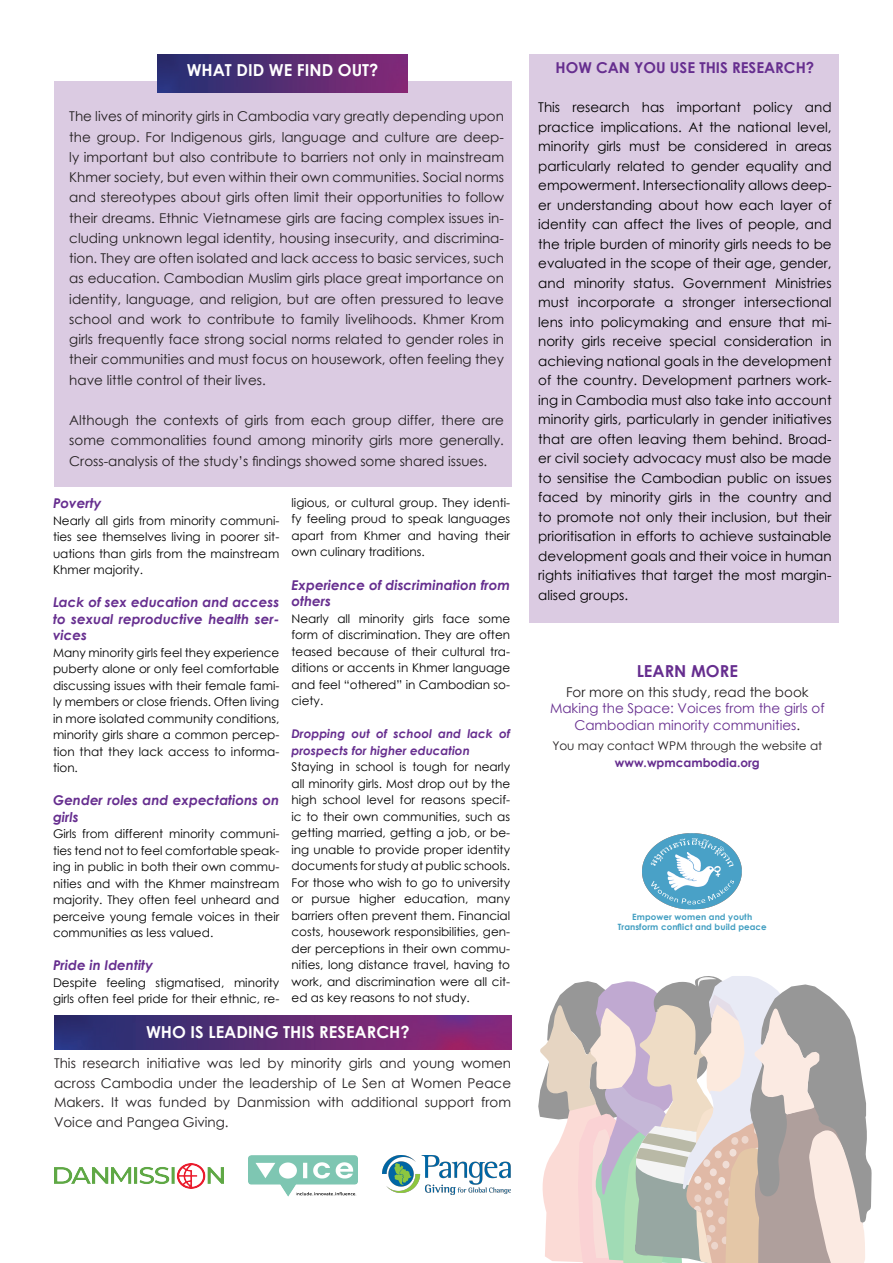
<style>
.page{position:relative;width:893px;height:1263px;background:#fff}
.page>*{position:absolute;margin:0;border:0;box-sizing:border-box;transform-origin:0 0}
.t1{font:700 16.5px "Century Gothic";color:#fff}
.t2{font:700 16.5px "Century Gothic";color:#662e8f}
.t3{font:700 15px "Century Gothic";color:#662e8f}
.t4{font:13.5px/20.2px "Century Gothic";color:#231f20;text-align:justify}
.t5{font:13.5px/19.5px "Century Gothic";color:#000;text-align:justify}
.t6{font:italic 700 13.5px/16.5px "Century Gothic";color:#662e8f}
.t7{font:13.5px/16.5px "Century Gothic";color:#662e8f;text-align:center}
.t8{font:12px/16.5px "Century Gothic";color:#000;text-align:justify}
.t9{font:italic 700 12px/16.5px "Century Gothic";color:#662e8f}
.t10{font:12px/16.5px "Century Gothic";color:#231f20;text-align:center}
.t11{font:700 8.7px "Century Gothic";letter-spacing:.01em;color:#419ec1}
.s1{color:#231f20}
.s2{font-weight:700;color:#662e8f}
</style>
<div class="page">
<img style="left:54px;top:1015px;width:457px;height:34px">
<div style="left:529px;top:54px;width:310px;height:568px;background:#dbcbe2"></div>
<div style="left:54px;top:81px;width:457px;height:406px;background:#dbcbe2"></div>
<img style="left:157px;top:54px;width:251px;height:38px">
<img style="left:643px;top:834px;width:99px;height:75px">
<img style="left:54px;top:1163px;width:170px;height:26px">
<img style="left:383px;top:1155px;width:127px;height:39px">
<img style="left:249px;top:1155px;width:109px;height:42px">
<svg style="left:538px;top:976px;width:334px;height:287px;background:#d1c8c3"></svg>
<p class="t1" style="left:187px;top:58px;width:193px">WHAT DID WE FIND OUT?</p>
<p class="t4" style="left:69px;top:106px;width:436px">The lives of minority girls in Cambodia vary greatly depending upon the group. For Indigenous girls, language and culture are deep&shy;ly important but also contribute to barriers not only in mainstream Khmer society, but even within their own communities. Social norms and stereotypes about girls often limit their opportunities to follow their dreams. Ethnic Vietnamese girls are facing complex issues in&shy;cluding unknown legal identity, housing insecurity, and discrimina&shy;tion. They are often isolated and lack access to basic services, such as education. Cambodian Muslim girls place great importance on identity, language, and religion, but are often pressured to leave school and work to contribute to family livelihoods. Khmer Krom girls frequently face strong social norms related to gender roles in their communities and must focus on housework, often feeling they have little control of their lives.</p>
<p class="t4" style="left:69px;top:410px;width:436px">Although the contexts of girls from each group differ, there are some commonalities found among minority girls more generally.<br>Cross-analysis of the study’s findings showed some shared issues.</p>
<p class="t6" style="left:53px;top:494px;width:50px">Poverty</p>
<p class="t8" style="left:53px;top:512px;width:228px">Nearly all girls from minority communi&shy;ties see themselves living in poorer sit&shy;uations than girls from the mainstream Khmer majority.</p>
<p class="t6" style="left:53px;top:593px;width:228px;text-align:justify">Lack of sex education and access to sexual reproductive health ser&shy;vices</p>
<p class="t8" style="left:53px;top:644px;width:228px">Many minority girls feel they experience puberty alone or only feel comfortable discussing issues with their female fami&shy;ly members or close friends. Often living in more isolated community conditions, minority girls share a common percep&shy;tion that they lack access to informa&shy;tion.</p>
<p class="t6" style="left:53px;top:791px;width:228px">Gender roles and expectations on girls</p>
<p class="t8" style="left:53px;top:825px;width:228px">Girls from different minority communi&shy;ties tend not to feel comfortable speak&shy;ing in public in both their own commu&shy;nities and with the Khmer mainstream majority. They often feel unheard and perceive young female voices in their communities as less valued.</p>
<p class="t6" style="left:53px;top:956px;width:102px">Pride in Identity</p>
<p class="t8" style="left:53px;top:974px;width:228px">Despite feeling stigmatised, minority girls often feel pride for their ethnic, re-</p>
<p class="t8" style="left:292px;top:494px;width:220px">ligious, or cultural group. They identi&shy;fy feeling proud to speak languages apart from Khmer and having their own culinary traditions.</p>
<p class="t6" style="left:292px;top:576px;width:220px">Experience of discrimination from others</p>
<p class="t8" style="left:292px;top:610px;width:220px">Nearly all minority girls face some form of discrimination. They are often teased because of their cultural tra&shy;ditions or accents in Khmer language and feel “othered” in Cambodian so&shy;ciety.</p>
<p class="t9" style="left:292px;top:725px;width:220px">Dropping out of school and lack of prospects for higher education</p>
<p class="t8" style="left:292px;top:758px;width:220px">Staying in school is tough for nearly all minority girls. Most drop out by the high school level for reasons specif&shy;ic to their own communities, such as getting married, getting a job, or be&shy;ing unable to provide proper identity documents for study at public schools.<br>For those who wish to go to university or pursue higher education, many barriers often prevent them. Financial costs, housework responsibilities, gen&shy;der perceptions in their own commu&shy;nities, long distance travel, having to work, and discrimination were all cit&shy;ed as key reasons to not study.</p>
<p class="t1" style="left:146px;top:1019px;width:265px">WHO IS LEADING THIS RESEARCH?</p>
<p class="t4" style="left:54px;top:1053px;width:459px;line-height:19.5px">This research initiative was led by minority girls and young women across Cambodia under the leadership of Le Sen at Women Peace Makers. It was funded by Danmission with additional support from Voice and Pangea Giving.</p>
<p class="t3" style="left:556px;top:56px;width:260px">HOW CAN YOU USE THIS RESEARCH?</p>
<p class="t5" style="left:538px;top:97px;width:295px">This research has important policy and practice implications. At the national level, minority girls must be considered in areas particularly related to gender equality and empowerment. Intersectionality allows deep&shy;er understanding about how each layer of identity can affect the lives of people, and the triple burden of minority girls needs to be evaluated in the scope of their age, gender, and minority status. Government Ministries must incorporate a stronger intersectional lens into policymaking and ensure that mi&shy;nority girls receive special consideration in achieving national goals in the development of the country. Development partners work&shy;ing in Cambodia must also take into account minority girls, particularly in gender initiatives that are often leaving them behind. Broad&shy;er civil society advocacy must also be made to sensitise the Cambodian public on issues faced by minority girls in the country and to promote not only their inclusion, but their prioritisation in efforts to achieve sustainable development goals and their voice in human rights initiatives that target the most margin&shy;alised groups.</p>
<p class="t2" style="left:637px;top:659px;width:103px">LEARN MORE</p>
<p class="t7" style="left:550px;top:684px;width:276px"><span class="s1">For more on this study, read the book<br></span>Making the Space: Voices from the girls of<br>Cambodian minority communities<span class="s1">.</span></p>
<p class="t10" style="left:552px;top:737px;width:271px">You may contact WPM through the website at <span class="s2">www.wpmcambodia.org</span></p>
<p class="t11" style="left:632px;top:910px;width:121px">Empower women and youth</p>
<p class="t11" style="left:618px;top:920px;width:150px">Transform conflict and build peace</p>
</div>
